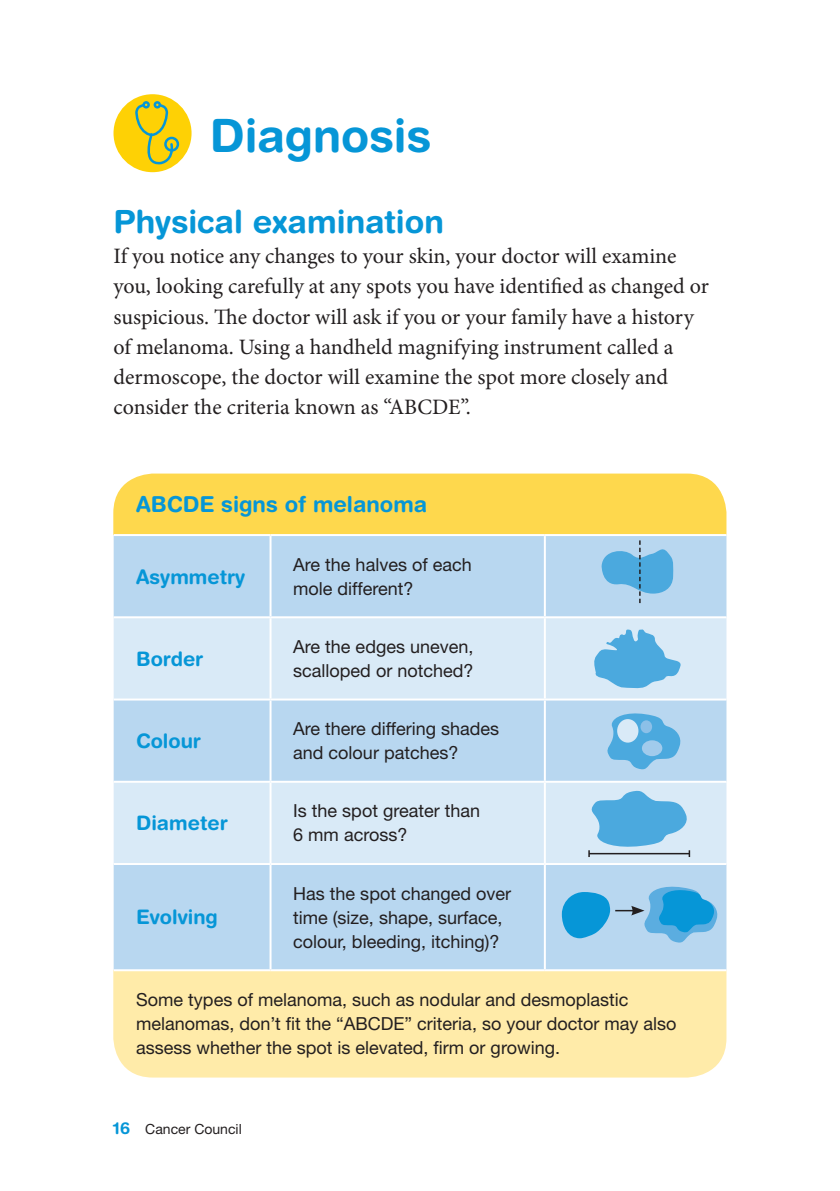
<style>
.page{position:relative;width:840px;height:1191px;background:#fff}
.page>*{position:absolute;margin:0;border:0;box-sizing:border-box;transform-origin:0 0}
._1__Ahead{font:700 46px "Helvetica Rounded LT Std";color:#0696d7}
._2__Bhead{font:700 32px "Helvetica Rounded LT Std";letter-spacing:-.005em;color:#0696d7}
._4__Body_Copy{font:22px/30px "Minion Pro";letter-spacing:-.005em;color:#231f20}
._9__Table_A_Head{font:700 22px "Helvetica Rounded LT Std";color:#0696d7}
._9__Table_B_Head{font:700 20px "Helvetica Rounded LT Std";color:#0696d7}
._9__Table_copy{font:18px/24px "Helvetica Neue LT Std";color:#231f20}
.t1{font:14px "Helvetica Neue LT Std";color:#231f20}
.s1{font-family:"Helvetica Rounded LT Std";font-weight:700;font-size:16.4px;color:#0696d7}
</style>
<div class="page">
<div style="left:113px;top:94px;width:78px;height:78px;background:#fed105;border-radius:50%"></div>
<div style="left:164px;top:137px;width:15px;height:15px;border:2px solid #0696d7;border-radius:50%"></div>
<div style="left:142px;top:101px;width:8px;height:8px;border:2px solid #0696d7;border-radius:50%"></div>
<div style="left:153px;top:101px;width:8px;height:8px;border:2px solid #0696d7;border-radius:50%"></div>
<svg style="left:135px;top:102px;width:39px;height:63px"></svg>
<div style="left:113px;top:473px;width:613px;height:62px;background:#fed84d"></div>
<div style="left:113px;top:536px;width:613px;height:433px;background:#b8d7f0"></div>
<svg style="left:113px;top:618px;width:613px;height:245px;fill:#d9eaf7"></svg>
<div style="left:113px;top:970px;width:613px;height:107px;background:#ffeba9"></div>
<hr style="left:113px;top:534px;width:157px;height:2px;background:#fff">
<hr style="left:270px;top:534px;width:274px;height:2px;background:#fff">
<hr style="left:269px;top:536px;width:2px;height:80px;background:#fff">
<hr style="left:544px;top:534px;width:182px;height:2px;background:#fff">
<hr style="left:543px;top:536px;width:2px;height:80px;background:#fff">
<hr style="left:113px;top:616px;width:157px;height:2px;background:#fff">
<hr style="left:270px;top:616px;width:274px;height:2px;background:#fff">
<hr style="left:269px;top:618px;width:2px;height:80px;background:#fff">
<hr style="left:544px;top:616px;width:182px;height:2px;background:#fff">
<hr style="left:543px;top:618px;width:2px;height:80px;background:#fff">
<hr style="left:113px;top:698px;width:157px;height:2px;background:#fff">
<hr style="left:270px;top:698px;width:274px;height:2px;background:#fff">
<hr style="left:269px;top:700px;width:2px;height:80px;background:#fff">
<hr style="left:544px;top:698px;width:182px;height:2px;background:#fff">
<hr style="left:543px;top:700px;width:2px;height:80px;background:#fff">
<hr style="left:113px;top:780px;width:157px;height:2px;background:#fff">
<hr style="left:270px;top:780px;width:274px;height:2px;background:#fff">
<hr style="left:269px;top:782px;width:2px;height:81px;background:#fff">
<hr style="left:544px;top:780px;width:182px;height:2px;background:#fff">
<hr style="left:543px;top:782px;width:2px;height:81px;background:#fff">
<hr style="left:113px;top:863px;width:157px;height:2px;background:#fff">
<hr style="left:270px;top:863px;width:274px;height:2px;background:#fff">
<hr style="left:269px;top:865px;width:2px;height:104px;background:#fff">
<hr style="left:544px;top:863px;width:182px;height:2px;background:#fff">
<hr style="left:543px;top:865px;width:2px;height:104px;background:#fff">
<hr style="left:113px;top:969px;width:157px;height:2px;background:#fff">
<hr style="left:270px;top:969px;width:274px;height:2px;background:#fff">
<hr style="left:544px;top:969px;width:182px;height:2px;background:#fff">
<svg style="left:601px;top:540px;width:72px;height:63px"></svg>
<svg style="left:592px;top:628px;width:89px;height:60px"></svg>
<svg style="left:605px;top:710px;width:77px;height:61px"></svg>
<div style="left:616px;top:719px;width:22px;height:23px;background:#d9eaf7;border-radius:50%"></div>
<div style="left:640px;top:720px;width:11px;height:13px;background:#8cc0e8;border-radius:50%"></div>
<div style="left:641px;top:740px;width:21px;height:16px;background:#a1cbec;border-radius:50%"></div>
<svg style="left:588px;top:789px;width:101px;height:68px"></svg>
<svg style="left:561px;top:892px;width:48px;height:46px"></svg>
<svg style="left:615px;top:883px;width:104px;height:61px"></svg>
<p class="_1__Ahead" style="left:210px;top:108px;width:223px">Diagnosis</p>
<p class="_2__Bhead" style="left:113px;top:203px;width:332px">Physical examination</p>
<p class="_4__Body_Copy" style="left:113px;top:241px;width:596px">If you notice any changes to your skin, your doctor will examine you, looking carefully at any spots you have identified as changed or suspicious. The doctor will ask if you or your family have a history of melanoma. Using a handheld magnifying instrument called a dermoscope, the doctor will examine the spot more closely and consider the criteria known as “ABCDE”.</p>
<p class="_9__Table_A_Head" style="left:136px;top:491px;width:292px">ABCDE signs of melanoma</p>
<p class="_9__Table_B_Head" style="left:136px;top:564px;width:110px">Asymmetry</p>
<p class="_9__Table_copy" style="left:293px;top:552px;width:180px">Are the halves of each mole different?</p>
<p class="_9__Table_B_Head" style="left:136px;top:646px;width:69px">Border</p>
<p class="_9__Table_copy" style="left:293px;top:634px;width:182px">Are the edges uneven, scalloped or notched?</p>
<p class="_9__Table_B_Head" style="left:136px;top:728px;width:66px">Colour</p>
<p class="_9__Table_copy" style="left:293px;top:716px;width:207px">Are there differing shades and colour patches?</p>
<p class="_9__Table_B_Head" style="left:136px;top:811px;width:93px">Diameter</p>
<p class="_9__Table_copy" style="left:293px;top:798px;width:188px">Is the spot greater than<br>6 mm across?</p>
<p class="_9__Table_B_Head" style="left:136px;top:905px;width:83px">Evolving</p>
<p class="_9__Table_copy" style="left:293px;top:881px;width:219px">Has the spot changed over time (size, shape, surface, colour, bleeding, itching)?</p>
<p class="_9__Table_copy" style="left:136px;top:987px;width:541px">Some types of melanoma, such as nodular and desmoplastic melanomas, don’t fit the “ABCDE” criteria, so your doctor may also assess whether the spot is elevated, firm or growing.</p>
<p class="t1" style="left:113px;top:1120px;width:130px"><span class="s1">16</span> Cancer Council</p>
</div>
